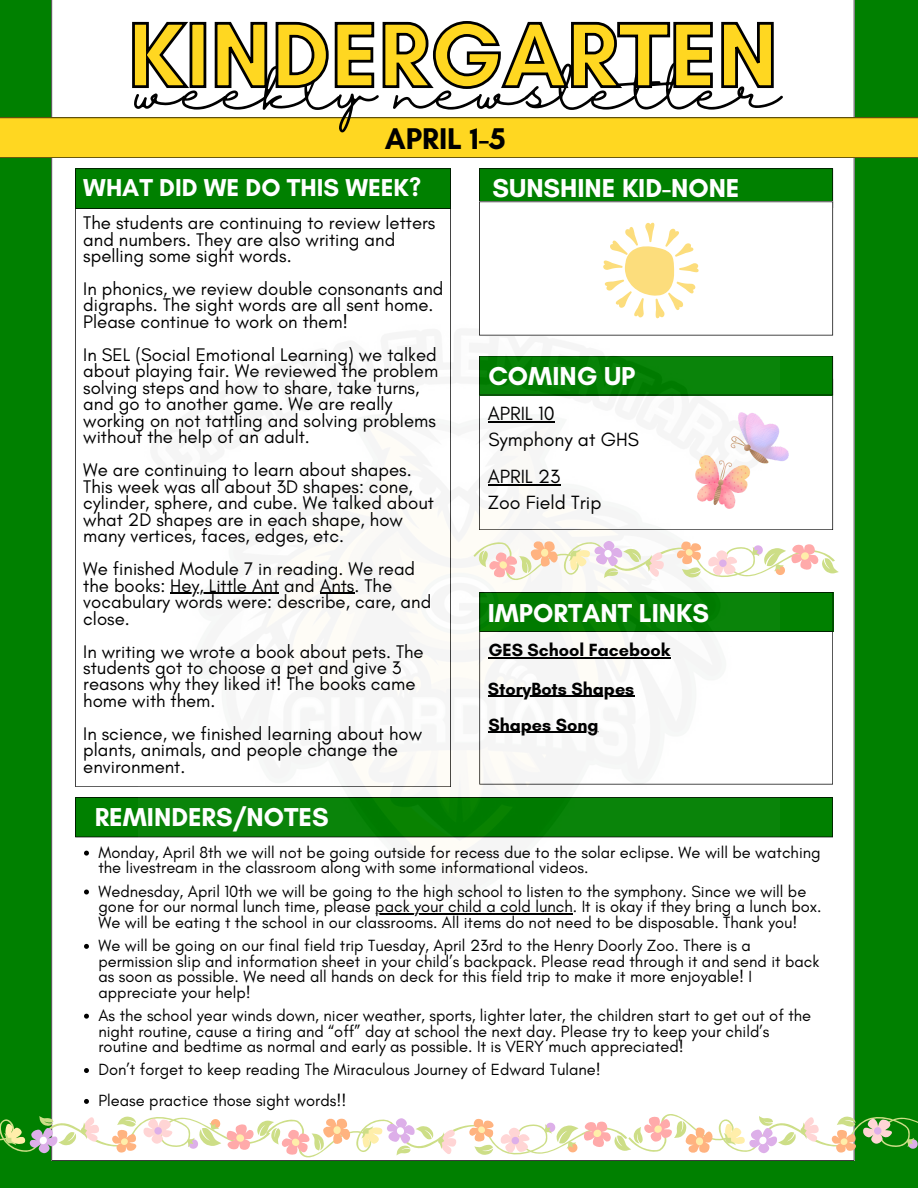
<style>
.page{position:relative;width:918px;height:1188px;background:#008000}
.page>*{position:absolute;margin:0;border:0;box-sizing:border-box;transform-origin:0 0}
.t1{font:700 93.15px "Glacial Indifference";color:#ffd721}
.t2{font:50.85px "Halimun";color:#000}
.t3{font:700 30.45px "Glacial Indifference";color:#000}
.t4{font:700 26.4px "Glacial Indifference";color:#fff}
.t5{font:700 24.9px "Glacial Indifference";color:#fff}
.t6{font:19.5px "Glacial Indifference";color:#000}
.t7{font:18.6px/16.5px "Glacial Indifference";color:#000}
.t8{font:700 18px "Glacial Indifference";color:#000}
.t9{font:16.5px/15.5px "Glacial Indifference";color:#000}
.s1{color:rgb(0 0 0/0)}
</style>
<div class="page">
<div style="left:51px;top:0;width:803px;height:1099px;background:#fff"></div>
<svg style="left:0;top:117px;width:918px;height:41px;background:#f6cf1f"></svg>
<div style="left:75px;top:209px;width:376px;height:578px;background:#fff"></div>
<div style="left:779px;top:395px;width:54px;height:135px;background:#fff"></div>
<svg style="left:75px;top:168px;width:376px;height:41px"></svg>
<svg style="left:479px;top:168px;width:354px;height:33px"></svg>
<svg style="left:779px;top:356px;width:54px;height:39px"></svg>
<svg style="left:75px;top:797px;width:758px;height:40px"></svg>
<div style="left:779px;top:632px;width:54px;height:153px;background:#fff"></div>
<svg style="left:779px;top:592px;width:54px;height:40px"></svg>
<img style="left:138px;top:277px;width:641px;height:641px">
<div style="left:479px;top:201px;width:354px;height:135px;background:#fff"></div>
<svg style="left:603px;top:223px;width:96px;height:95px;background:#fdf2cf"></svg>
<svg style="left:473px;top:540px;width:366px;height:46px;background:#f6ede1"></svg>
<img style="left:695px;top:413px;width:94px;height:96px">
<svg style="left:84px;top:851px;width:5px;height:5px"></svg>
<svg style="left:84px;top:890px;width:5px;height:4px"></svg>
<hr style="left:375px;top:914px;width:198px;height:1px;background:#000">
<svg style="left:84px;top:944px;width:5px;height:5px"></svg>
<svg style="left:84px;top:1014px;width:5px;height:5px"></svg>
<svg style="left:84px;top:1068px;width:5px;height:5px"></svg>
<svg style="left:131px;top:20px;width:644px;height:70px;background:#c6c6c6"></svg>
<hr style="left:170px;top:593px;width:109px;height:1px;background:#000">
<hr style="left:320px;top:593px;width:34px;height:1px;background:#000">
<hr style="left:488px;top:657px;width:182px;height:1px;background:#000">
<hr style="left:488px;top:696px;width:146px;height:1px;background:#000">
<hr style="left:488px;top:732px;width:110px;height:1px;background:#000">
<hr style="left:488px;top:485px;width:72px;height:1px;background:#000">
<hr style="left:488px;top:422px;width:67px;height:1px;background:#000">
<svg style="left:0;top:1099px;width:918px;height:62px;background:#dee4d0"></svg>
<p class="t1" style="left:128px;top:-2px;width:652px"><span class="s1">K</span>INDERGARTEN</p>
<p class="t2" style="left:135px;top:62px;width:647px">weekly newsletter</p>
<p class="t3" style="left:385px;top:120px;width:123px">APRIL 1-5</p>
<h4 class="t5" style="left:83px;top:173px;width:339px">WHAT DID WE DO THIS WEEK?</h4>
<h4 class="t7" style="left:83px;top:214px;width:354px">The students are continuing to review letters and numbers. They are also writing and spelling some sight words.</h4>
<p class="t7" style="left:83px;top:280px;width:362px">In phonics, we review double consonants and digraphs. The sight words are all sent home.<br>Please continue to work on them!</p>
<h5 class="t7" style="left:83px;top:346px;width:356px">In SEL (Social Emotional Learning) we talked about playing fair. We reviewed the problem solving steps and how to share, take turns, and go to another game. We are really working on not tattling and solving problems without the help of an adult.</h5>
<p class="t7" style="left:83px;top:462px;width:352px">We are continuing to learn about shapes.<br>This week was all about 3D shapes: cone, cylinder, sphere, and cube. We talked about what 2D shapes are in each shape, how many vertices, faces, edges, etc.</p>
<p class="t7" style="left:83px;top:560px;width:333px">We finished Module 7 in reading. We read the books: Hey, Little Ant and Ants. The</p>
<h6 class="t7" style="left:83px;top:593px;width:350px">vocabulary words were: describe, care, and close.</h6>
<h6 class="t7" style="left:83px;top:643px;width:342px">In writing we wrote a book about pets. The students got to choose a pet and give 3</h6>
<h6 class="t7" style="left:83px;top:676px;width:334px">reasons why they liked it! The books came home with them.</h6>
<h6 class="t7" style="left:83px;top:725px;width:340px">In science, we finished learning about how plants, animals, and people change the</h6>
<h6 class="t7" style="left:83px;top:758px;width:104px">environment.</h6>
<h1 class="t4" style="left:493px;top:172px;width:249px">SUNSHINE KID-NONE</h1>
<p class="t4" style="left:488px;top:359px;width:149px">COMING UP</p>
<p class="t6" style="left:488px;top:402px;width:68px">APRIL 10</p>
<p class="t6" style="left:488px;top:427px;width:152px">Symphony at GHS</p>
<p class="t6" style="left:488px;top:465px;width:74px">APRIL 23</p>
<p class="t6" style="left:488px;top:490px;width:115px">Zoo Field Trip</p>
<h4 class="t4" style="left:488px;top:597px;width:223px">IMPORTANT LINKS</h4>
<p class="t8" style="left:488px;top:639px;width:184px">GES School Facebook</p>
<p class="t8" style="left:488px;top:677px;width:148px">StoryBots Shapes</p>
<p class="t8" style="left:488px;top:714px;width:112px">Shapes Song</p>
<h4 class="t4" style="left:95px;top:801px;width:235px">REMINDERS/NOTES</h4>
<p class="t9" style="left:98px;top:845px;width:724px">Monday, April 8th we will not be going outside for recess due to the solar eclipse. We will be watching the livestream in the classroom along with some informational videos.</p>
<p class="t9" style="left:98px;top:883px;width:725px">Wednesday, April 10th we will be going to the high school to listen to the symphony. Since we will be gone for our normal lunch time, please pack your child a cold lunch. It is okay if they bring a lunch box.</p>
<p class="t9" style="left:98px;top:910px;width:700px;line-height:23.4px">We will be eating t the school in our classrooms. All items do not need to be disposable. Thank you!<br>We will be going on our final field trip Tuesday, April 23rd to the Henry Doorly Zoo. There is a</p>
<p class="t9" style="left:98px;top:953px;width:722px">permission slip and information sheet in your child’s backpack. Please read through it and send it back</p>
<p class="t9" style="left:98px;top:969px;width:655px">as soon as possible. We need all hands on deck for this field trip to make it more enjoyable! I appreciate your help!</p>
<p class="t9" style="left:98px;top:1008px;width:714px">As the school year winds down, nicer weather, sports, lighter later, the children start to get out of the night routine, cause a tiring and “off” day at school the next day. Please try to keep your child’s</p>
<p class="t9" style="left:98px;top:1035px;width:587px;line-height:23.4px">routine and bedtime as normal and early as possible. It is VERY much appreciated!<br>Don’t forget to keep reading The Miraculous Journey of Edward Tulane!</p>
<p class="t9" style="left:98px;top:1093px;width:249px">Please practice those sight words!!</p>
</div>
